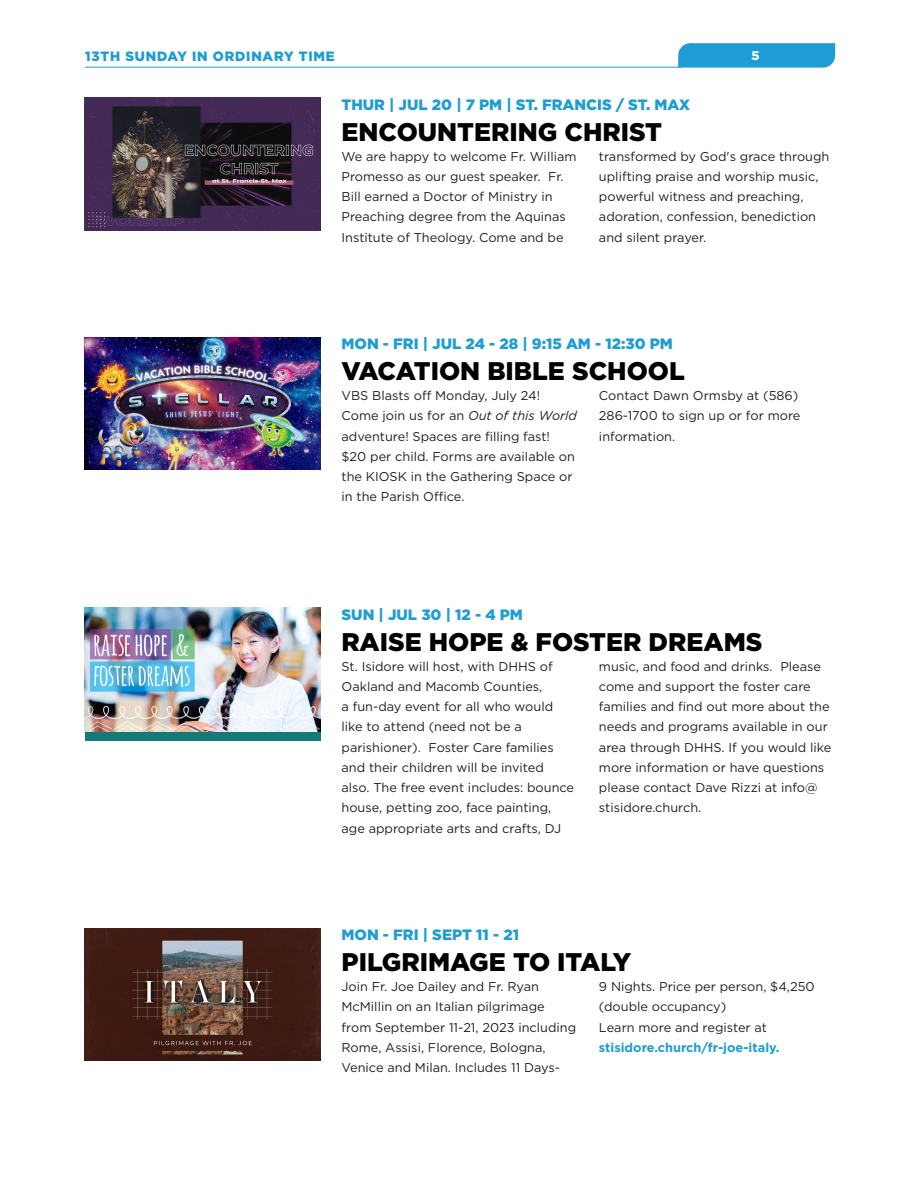
<style>
.page{position:relative;width:918px;height:1188px;background:#fff}
.page>*{position:absolute;margin:0;border:0;box-sizing:border-box;transform-origin:0 0}
.Event_Title{font:900 25.5px "Gotham";color:#000}
.Event_Date{font:900 15px "Gotham";color:#1d9dd3}
.t1{font:900 13.5px "Gotham";color:#1d9dd3}
.t2{font:12.75px/20.2px "Gotham";color:#231f20}
.t3{font:700 12.75px/20.2px "Gotham";color:#1d9dd3}
.t4{font:900 12.75px "Gotham";color:#fff}
.s1{font-style:italic}
.s2{font-weight:400;color:#231f20}
</style>
<div class="page">
<hr style="left:85px;top:67px;width:596px;height:1px;background:#1d9dd3">
<svg style="left:678px;top:43px;width:157px;height:25px;background:#26a1d4"></svg>
<img style="left:85px;top:928px;width:235px;height:133px">
<div style="left:85px;top:608px;width:235px;height:132px;background:#127b7a"></div>
<img style="left:85px;top:608px;width:235px;height:123px">
<img style="left:85px;top:98px;width:235px;height:132px">
<img style="left:85px;top:337px;width:235px;height:133px">
<p class="t1" style="left:85px;top:47px;width:252px">13TH SUNDAY IN ORDINARY TIME</p>
<p class="t4" style="left:751px;top:46px;width:10px">5</p>
<p class="Event_Date" style="left:342px;top:94px;width:350px">THUR | JUL 20 | 7 PM | ST. FRANCIS / ST. MAX</p>
<p class="Event_Title" style="left:342px;top:114px;width:322px">ENCOUNTERING CHRIST</p>
<p class="t2" style="left:342px;top:146px;width:236px">We are happy to welcome Fr. William Promesso as our guest speaker. Fr.<br>Bill earned a Doctor of Ministry in Preaching degree from the Aquinas Institute of Theology. Come and be</p>
<p class="t2" style="left:599px;top:146px;width:232px">transformed by God's grace through uplifting praise and worship music, powerful witness and preaching, adoration, confession, benediction and silent prayer.</p>
<p class="Event_Date" style="left:342px;top:334px;width:333px">MON - FRI | JUL 24 - 28 | 9:15 AM - 12:30 PM</p>
<p class="Event_Title" style="left:342px;top:354px;width:345px">VACATION BIBLE SCHOOL</p>
<p class="t2" style="left:342px;top:385px;width:237px">VBS Blasts off Monday, July 24!<br>Come join us for an <span class="s1">Out of this World </span>adventure! Spaces are filling fast! $20 per child. Forms are available on the KIOSK in the Gathering Space or in the Parish Office.</p>
<p class="t2" style="left:599px;top:385px;width:203px">Contact Dawn Ormsby at (586)<br>286-1700 to sign up or for more information.</p>
<p class="Event_Date" style="left:342px;top:604px;width:183px">SUN | JUL 30 | 12 - 4 PM</p>
<p class="Event_Title" style="left:342px;top:624px;width:422px">RAISE HOPE &amp; FOSTER DREAMS</p>
<p class="t2" style="left:342px;top:656px;width:234px">St. Isidore will host, with DHHS of Oakland and Macomb Counties,<br>a fun-day event for all who would like to attend (need not be a parishioner). Foster Care families and their children will be invited also. The free event includes: bounce house, petting zoo, face painting, age appropriate arts and crafts, DJ</p>
<p class="t2" style="left:599px;top:656px;width:234px">music, and food and drinks. Please come and support the foster care families and find out more about the needs and programs available in our area through DHHS. If you would like more information or have questions please contact Dave Rizzi at info@ stisidore.church.</p>
<p class="Event_Date" style="left:342px;top:925px;width:179px">MON - FRI | SEPT 11 - 21</p>
<p class="Event_Title" style="left:342px;top:944px;width:291px">PILGRIMAGE TO ITALY</p>
<p class="t2" style="left:342px;top:976px;width:236px">Join Fr. Joe Dailey and Fr. Ryan<br>McMillin on an Italian pilgrimage from September 11-21, 2023 including</p>
<p class="t2" style="left:342px;top:1037px;width:220px">Rome, Assisi, Florence, Bologna,<br>Venice and Milan. Includes 11 Days-</p>
<p class="t2" style="left:599px;top:976px;width:217px">9 Nights. Price per person, $4,250 (double occupancy)</p>
<p class="t3" style="left:599px;top:1017px;width:182px"><span class="s2">Learn more and register at </span>stisidore.church/fr-joe-italy.</p>
</div>
